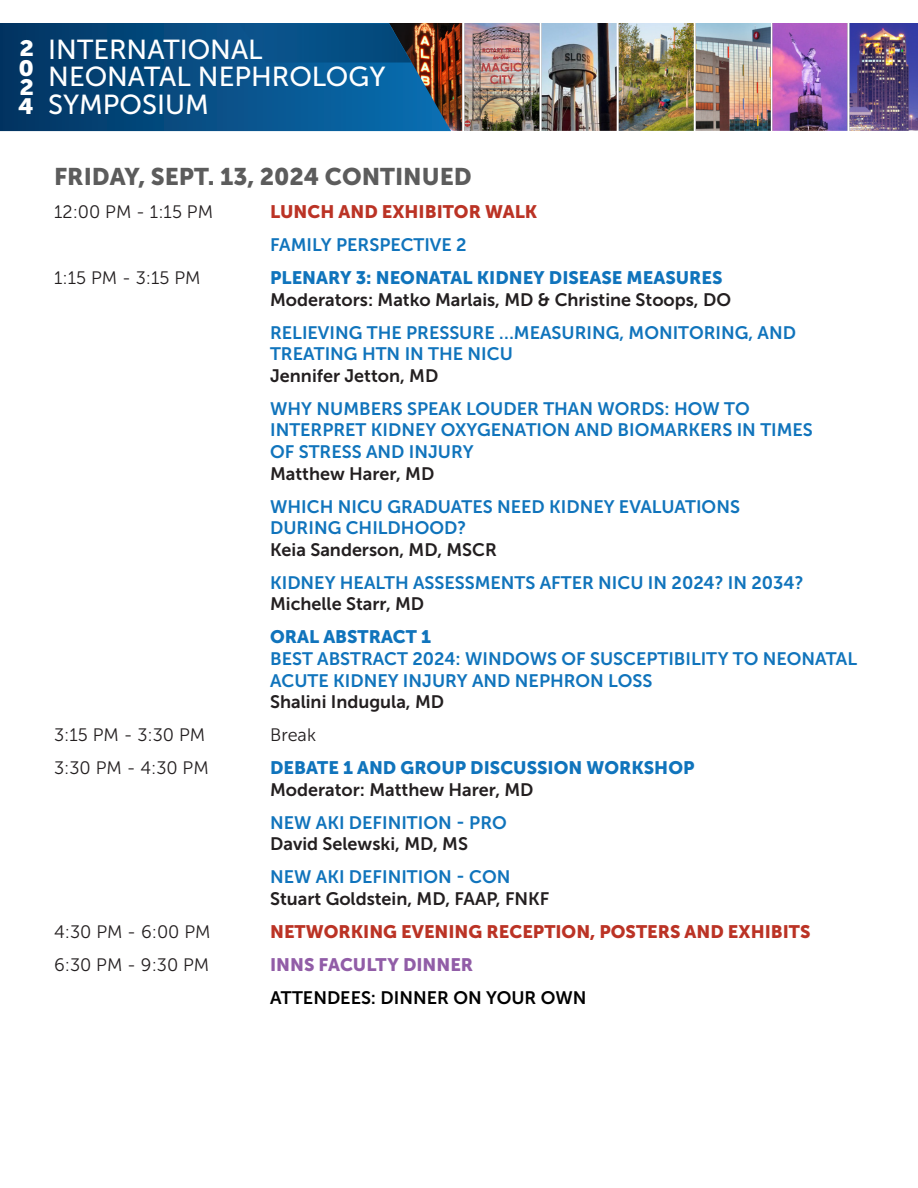
<style>
.page{position:relative;width:918px;height:1188px;background:#fff}
.page>*{position:absolute;margin:0;border:0;box-sizing:border-box;transform-origin:0 0}
.t1{font:27.45px/27.5px "Museo Sans 500";color:#fff}
.t2{font:24px "Museo Sans 900";color:#5c5c5c}
.t3{font:22.05px/19.2px "Museo Sans 900";color:#fff;text-align:justify;scale:1.1 1}
.t4{font:18px/21.6px "Museo Sans 700";color:#1074bc}
.t5{font:18px/33px "Museo Sans 700";color:#231f20}
.t6{font:18px "Museo Sans 300";color:#231f20}
.t7{font:18px "Museo Sans 900";color:#1074bc}
.t8{font:18px "Museo Sans 900";color:#bb3325}
.t9{font:18px "Museo Sans 700";color:#000}
.t10{font:18px "Museo Sans 900";color:#915da7}
.s1{color:#1074bc}
</style>
<div class="page">
<img style="left:451px;top:23px;width:467px;height:108px">
<svg style="left:0;top:23px;width:451px;height:108px;background:#0f4c7c"></svg>
<img style="left:245px;top:24px;width:166px;height:39px">
<svg style="left:239px;top:24px;width:6px;height:7px"></svg>
<p class="t3" style="left:18px;top:39px;width:16px">2<br>0<br>2<br>4</p>
<h1 class="t1" style="left:48px;top:36px;width:339px">INTERNATIONAL<br>NEONATAL NEPHROLOGY<br>SYMPOSIUM</h1>
<p class="t2" style="left:54px;top:163px;width:419px">FRIDAY, SEPT. 13, 2024 CONTINUED</p>
<p class="t6" style="left:54px;top:202px;width:160px">12:00 PM - 1:15 PM</p>
<p class="t8" style="left:270px;top:201px;width:269px">LUNCH AND EXHIBITOR WALK</p>
<p class="t4" style="left:270px;top:234px;width:198px">FAMILY PERSPECTIVE 2</p>
<p class="t6" style="left:54px;top:268px;width:148px">1:15 PM - 3:15 PM</p>
<p class="t7" style="left:270px;top:267px;width:454px">PLENARY 3: NEONATAL KIDNEY DISEASE MEASURES</p>
<p class="t5" style="left:270px;top:283px;width:462px">Moderators: Matko Marlais, MD &amp; Christine Stoops, DO</p>
<p class="t4" style="left:270px;top:322px;width:527px">RELIEVING THE PRESSURE …MEASURING, MONITORING, AND</p>
<p class="t4" style="left:270px;top:343px;width:244px">TREATING HTN IN THE NICU</p>
<p class="t5" style="left:270px;top:359px;width:170px">Jennifer Jetton, MD</p>
<p class="t4" style="left:270px;top:398px;width:481px">WHY NUMBERS SPEAK LOUDER THAN WORDS: HOW TO</p>
<p class="t4" style="left:270px;top:419px;width:544px">INTERPRET KIDNEY OXYGENATION AND BIOMARKERS IN TIMES</p>
<p class="t4" style="left:270px;top:441px;width:205px">OF STRESS AND INJURY</p>
<p class="t5" style="left:270px;top:457px;width:166px">Matthew Harer, MD</p>
<p class="t4" style="left:270px;top:496px;width:471px">WHICH NICU GRADUATES NEED KIDNEY EVALUATIONS<br>DURING CHILDHOOD?</p>
<p class="t5" style="left:270px;top:533px;width:228px">Keia Sanderson, MD, MSCR</p>
<p class="t4" style="left:270px;top:572px;width:535px">KIDNEY HEALTH ASSESSMENTS AFTER NICU IN 2024? IN 2034?</p>
<p class="t5" style="left:270px;top:588px;width:156px">Michelle Starr, MD</p>
<p class="t7" style="left:270px;top:627px;width:162px">ORAL ABSTRACT 1</p>
<p class="t4" style="left:270px;top:648px;width:588px">BEST ABSTRACT 2024: WINDOWS OF SUSCEPTIBILITY TO NEONATAL<br>ACUTE KIDNEY INJURY AND NEPHRON LOSS</p>
<p class="t5" style="left:270px;top:685px;width:176px">Shalini Indugula, MD</p>
<p class="t6" style="left:54px;top:725px;width:153px">3:15 PM - 3:30 PM</p>
<p class="t6" style="left:270px;top:725px;width:47px">Break</p>
<p class="t6" style="left:54px;top:758px;width:156px">3:30 PM - 4:30 PM</p>
<p class="t7" style="left:270px;top:758px;width:426px">DEBATE 1 AND GROUP DISCUSSION WORKSHOP</p>
<p class="t5" style="left:270px;top:773px;width:265px">Moderator: Matthew Harer, MD<br><span class="s1">NEW AKI DEFINITION - PRO</span></p>
<p class="t5" style="left:270px;top:828px;width:199px">David Selewski, MD, MS</p>
<p class="t4" style="left:270px;top:866px;width:242px">NEW AKI DEFINITION - CON</p>
<p class="t5" style="left:270px;top:882px;width:281px">Stuart Goldstein, MD, FAAP, FNKF</p>
<p class="t6" style="left:54px;top:922px;width:158px">4:30 PM - 6:00 PM</p>
<p class="t8" style="left:270px;top:921px;width:542px">NETWORKING EVENING RECEPTION, POSTERS AND EXHIBITS</p>
<p class="t6" style="left:54px;top:955px;width:157px">6:30 PM - 9:30 PM</p>
<p class="t10" style="left:270px;top:954px;width:205px">INNS FACULTY DINNER</p>
<p class="t9" style="left:270px;top:988px;width:318px">ATTENDEES: DINNER ON YOUR OWN</p>
</div>
